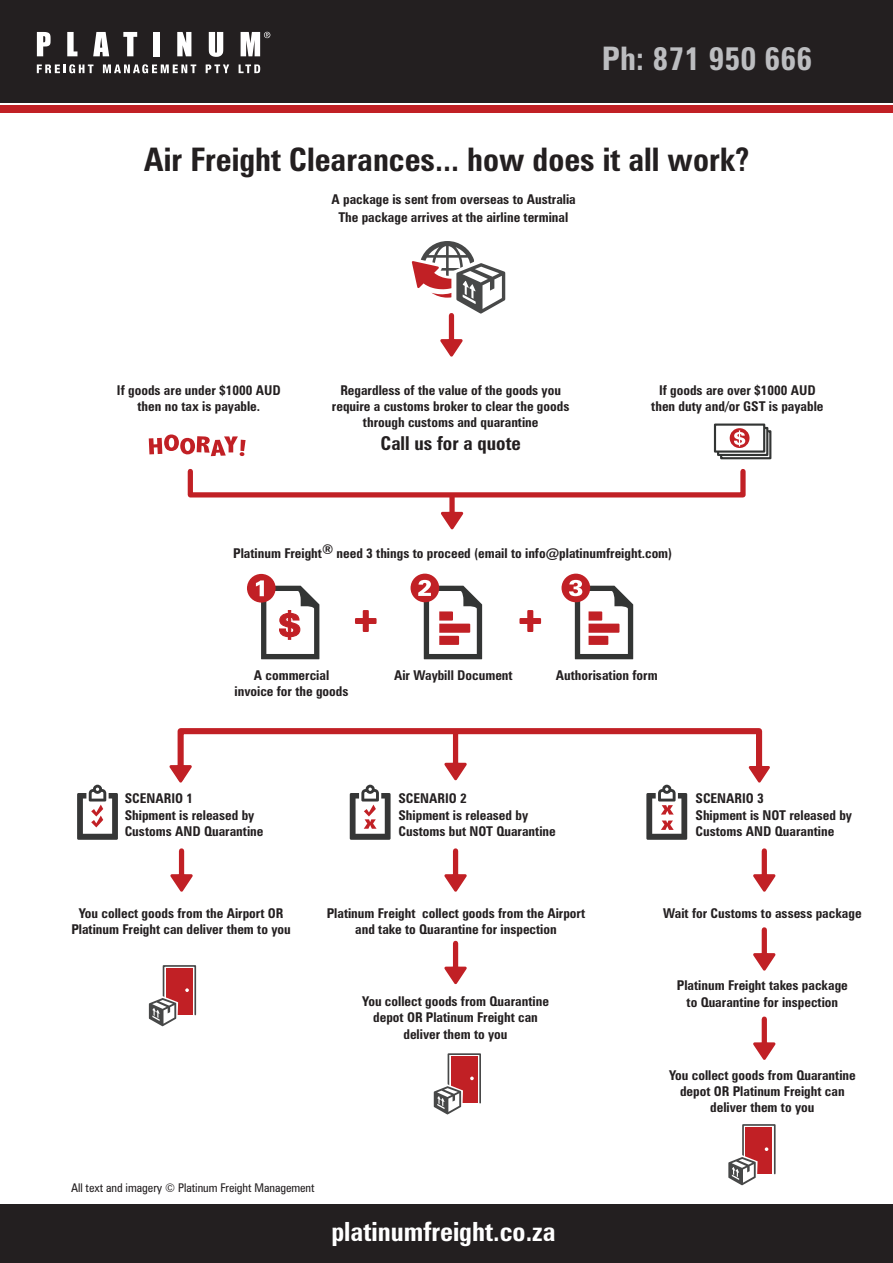
<style>
.page{position:relative;width:893px;height:1263px;background:#fff}
.page>*{position:absolute;margin:0;border:0;box-sizing:border-box;transform-origin:0 0}
.t1{font:700 condensed 32.4px "Zurich BT";color:#231f20}
.t2{font:700 condensed 32.4px "Zurich BT";color:#bcbdc0}
.t3{font:700 condensed 26.4px "Zurich BT";color:#fff}
.t4{font:700 condensed 19.2px "Zurich BT";color:#231f20}
.t5{font:700 condensed 13.5px/16.2px "Zurich BT";color:#231f20;text-align:center}
.t6{font:condensed 12px "Zurich BT";color:#231f20}
</style>
<div class="page">
<div style="left:0;top:1204px;width:893px;height:59px;background:#231f20"></div>
<div style="left:0;top:0;width:893px;height:102px;background:#231f20"></div>
<div style="left:0;top:105px;width:893px;height:8px;background:#c12025"></div>
<svg style="left:444px;top:966px;width:23px;height:18px"></svg>
<div style="left:453px;top:943px;width:5px;height:32px;background:#c12025"></div>
<svg style="left:753px;top:953px;width:22px;height:17px"></svg>
<div style="left:762px;top:930px;width:5px;height:32px;background:#c12025"></div>
<svg style="left:444px;top:874px;width:23px;height:18px"></svg>
<div style="left:453px;top:851px;width:5px;height:32px;background:#c12025"></div>
<svg style="left:170px;top:874px;width:23px;height:18px"></svg>
<div style="left:179px;top:851px;width:5px;height:32px;background:#c12025"></div>
<svg style="left:753px;top:874px;width:22px;height:18px"></svg>
<div style="left:762px;top:851px;width:5px;height:32px;background:#c12025"></div>
<svg style="left:753px;top:1042px;width:22px;height:18px"></svg>
<div style="left:762px;top:1019px;width:5px;height:32px;background:#c12025"></div>
<svg style="left:440px;top:339px;width:23px;height:18px"></svg>
<div style="left:449px;top:316px;width:5px;height:36px;background:#c12025"></div>
<svg style="left:37px;top:32px;width:14px;height:24px"></svg>
<svg style="left:67px;top:32px;width:10px;height:24px"></svg>
<svg style="left:93px;top:32px;width:16px;height:24px"></svg>
<svg style="left:123px;top:32px;width:14px;height:24px"></svg>
<div style="left:154px;top:32px;width:6px;height:24px;background:#fff"></div>
<svg style="left:177px;top:32px;width:14px;height:24px"></svg>
<svg style="left:209px;top:32px;width:14px;height:25px"></svg>
<svg style="left:37px;top:64px;width:56px;height:9px"></svg>
<svg style="left:103px;top:64px;width:93px;height:9px"></svg>
<svg style="left:206px;top:64px;width:23px;height:9px"></svg>
<svg style="left:239px;top:64px;width:21px;height:9px"></svg>
<svg style="left:241px;top:32px;width:29px;height:24px"></svg>
<svg style="left:412px;top:241px;width:94px;height:77px"></svg>
<svg style="left:728px;top:1124px;width:48px;height:62px"></svg>
<svg style="left:433px;top:1053px;width:48px;height:62px"></svg>
<svg style="left:148px;top:965px;width:49px;height:62px"></svg>
<div style="left:561px;top:574px;width:29px;height:28px;background:#c12025;border-radius:50%"></div>
<svg style="left:569px;top:580px;width:64px;height:79px"></svg>
<div style="left:411px;top:574px;width:28px;height:28px;background:#c12025;border-radius:50%"></div>
<svg style="left:418px;top:580px;width:64px;height:79px"></svg>
<div style="left:247px;top:574px;width:29px;height:28px;background:#c12025;border-radius:50%"></div>
<svg style="left:256px;top:580px;width:63px;height:79px"></svg>
<svg style="left:355px;top:610px;width:22px;height:22px"></svg>
<svg style="left:519px;top:610px;width:22px;height:22px"></svg>
<div style="left:188px;top:469px;width:558px;height:28px;border:5px solid #c12025"></div>
<svg style="left:441px;top:512px;width:22px;height:17px"></svg>
<div style="left:449px;top:496px;width:6px;height:25px;background:#c12025"></div>
<svg style="left:77px;top:785px;width:41px;height:55px"></svg>
<svg style="left:169px;top:728px;width:601px;height:112px"></svg>
<svg style="left:720px;top:430px;width:51px;height:29px"></svg>
<svg style="left:717px;top:427px;width:51px;height:29px"></svg>
<div style="left:714px;top:423px;width:51px;height:30px;background:#fff;border:2px solid #333534"></div>
<svg style="left:730px;top:428px;width:19px;height:20px"></svg>
<svg style="left:734px;top:430px;width:11px;height:16px"></svg>
<svg style="left:149px;top:434px;width:97px;height:22px"></svg>
<h1 class="t2" style="left:602px;top:39px;width:212px">Ph: 871 950 666</h1>
<h1 class="t1" style="left:144px;top:140px;width:607px">Air Freight Clearances... how does it all work?</h1>
<p class="t5" style="left:338px;top:209px;width:231px">The package arrives at the airline terminal</p>
<p class="t5" style="left:331px;top:191px;width:246px">A package is sent from overseas to Australia</p>
<p class="t5" style="left:117px;top:382px;width:165px">If goods are under $1000 AUD then no tax is payable.</p>
<p class="t5" style="left:651px;top:382px;width:174px">If goods are over $1000 AUD then duty and/or GST is payable</p>
<p class="t5" style="left:332px;top:382px;width:239px">Regardless of the value of the goods you require a customs broker to clear the goods through customs and quarantine</p>
<h3 class="t4" style="left:381px;top:432px;width:142px">Call us for a quote</h3>
<p class="t5" style="left:233px;top:545px;width:441px">Platinum Freight® need 3 things to proceed (email to info@platinumfreight.com)</p>
<p class="t5" style="left:235px;top:667px;width:115px">A commercial invoice for the goods</p>
<p class="t5" style="left:125px;top:790px;width:140px;text-align:left">SCENARIO 1<br>Shipment is released by<br>Customs AND Quarantine</p>
<p class="t5" style="left:394px;top:667px;width:120px">Air Waybill Document</p>
<p class="t5" style="left:556px;top:667px;width:103px">Authorisation form</p>
<p class="t5" style="left:398px;top:790px;width:159px;text-align:left">SCENARIO 2<br>Shipment is released by<br>Customs but NOT Quarantine</p>
<p class="t5" style="left:696px;top:790px;width:158px;text-align:left">SCENARIO 3<br>Shipment is NOT released by<br>Customs AND Quarantine</p>
<p class="t5" style="left:71px;top:905px;width:221px">You collect goods from the Airport OR<br>Platinum Freight can deliver them to you</p>
<p class="t5" style="left:327px;top:905px;width:260px">Platinum Freight collect goods from the Airport and take to Quarantine for inspection</p>
<p class="t5" style="left:663px;top:905px;width:200px">Wait for Customs to assess package</p>
<p class="t5" style="left:677px;top:977px;width:172px">Platinum Freight takes package</p>
<p class="t5" style="left:362px;top:993px;width:188px">You collect goods from Quarantine</p>
<p class="t5" style="left:687px;top:994px;width:153px">to Quarantine for inspection</p>
<p class="t5" style="left:373px;top:1009px;width:166px">depot OR Platinum Freight can deliver them to you</p>
<p class="t5" style="left:669px;top:1067px;width:188px">You collect goods from Quarantine depot OR Platinum Freight can deliver them to you</p>
<p class="t6" style="left:71px;top:1181px;width:245px">All text and imagery © Platinum Freight Management</p>
<h2 class="t3" style="left:331px;top:1215px;width:226px">platinumfreight.co.za</h2>
</div>
